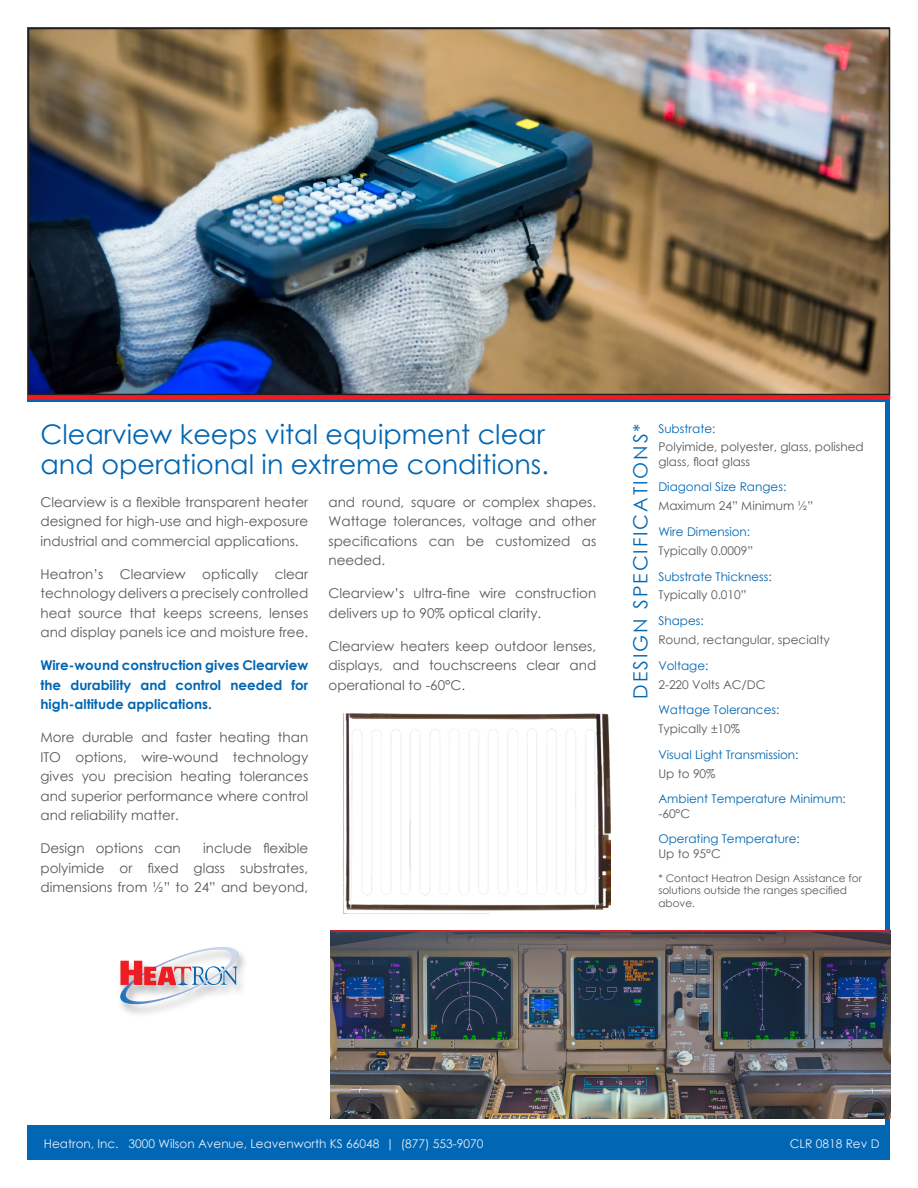
<style>
.page{position:relative;width:918px;height:1188px;background:#fff}
.page>*{position:absolute;margin:0;border:0;box-sizing:border-box;transform-origin:0 0}
.t1{font:27px/30px "Century Gothic";color:#0166b3}
.t2{font:19.5px "Century Gothic";letter-spacing:.1em;color:#0166b3}
.t3{font:13.5px/19.5px "Century Gothic";color:#57585a;text-align:justify}
.t4{font:700 13.5px/19.5px "Century Gothic";color:#0166b3;text-align:justify}
.t5{font:12px/14.4px "Century Gothic";color:#0166b3}
.t6{font:12px/14.4px "Century Gothic";color:#57585a}
.t7{font:12px "Century Gothic";color:#eaeef7}
.t8{font:10.5px/12.6px "Century Gothic";color:#57585a}
.s1{color:#57585a}
</style>
<div class="page">
<div style="left:28px;top:28px;width:862px;height:1132px;background:#0166b3"></div>
<div style="left:23px;top:402px;width:862px;height:723px;background:#fff"></div>
<img style="left:331px;top:932px;width:559px;height:187px">
<hr style="left:331px;top:930px;width:559px;height:2px;background:#ee1d23">
<div style="left:117px;top:945px;width:132px;height:73px;background:#57585a;opacity:.4"></div>
<svg style="left:117px;top:946px;width:124px;height:62px"></svg>
<img style="left:343px;top:714px;width:268px;height:200px">
<img style="left:31px;top:31px;width:856px;height:361px">
<div style="left:28px;top:28px;width:862px;height:367px;border:2px solid #231f20"></div>
<div style="left:27px;top:395px;width:863px;height:5px;background:#ee1d23"></div>
<p class="t1" style="left:40px;top:419px;width:510px">Clearview keeps vital equipment clear and operational in extreme conditions.</p>
<p class="t3" style="left:40px;top:492px;width:269px">Clearview is a flexible transparent heater designed for high-use and high-exposure industrial and commercial applications.</p>
<p class="t3" style="left:40px;top:564px;width:269px">Heatron’s Clearview optically clear technology delivers a precisely controlled heat source that keeps screens, lenses and display panels ice and moisture free.</p>
<p class="t4" style="left:40px;top:655px;width:269px">Wire-wound construction gives Clearview the durability and control needed for high-altitude applications.</p>
<p class="t3" style="left:40px;top:728px;width:269px">More durable and faster heating than ITO options, wire-wound technology gives you precision heating tolerances and superior performance where control and reliability matter.</p>
<p class="t3" style="left:40px;top:839px;width:142px">Design options can</p>
<p class="t3" style="left:328px;top:492px;width:269px">and round, square or complex shapes.<br>Wattage tolerances, voltage and other specifications can be customized as needed.</p>
<p class="t3" style="left:328px;top:584px;width:269px">Clearview’s ultra-fine wire construction delivers up to 90% optical clarity.</p>
<p class="t3" style="left:328px;top:636px;width:269px">Clearview heaters keep outdoor lenses, displays, and touchscreens clear and operational to -60°C.</p>
<p class="t3" style="left:40px;top:839px;width:269px;text-indent:163px">include flexible polyimide or fixed glass substrates, dimensions from ½” to 24” and beyond,</p>
<p class="t2" style="left:627px;top:699px;width:277px;rotate:-90deg">DESIGN SPECIFICATIONS*</p>
<p class="t5" style="left:658px;top:421px;width:59px">Substrate:</p>
<p class="t6" style="left:658px;top:440px;width:207px">Polyimide, polyester, glass, polished glass, float glass</p>
<p class="t5" style="left:658px;top:480px;width:129px">Diagonal Size Ranges:</p>
<p class="t6" style="left:658px;top:499px;width:157px">Maximum 24” Minimum ½”</p>
<p class="t5" style="left:658px;top:524px;width:93px">Wire Dimension:</p>
<p class="t6" style="left:658px;top:543px;width:97px">Typically 0.0009”</p>
<p class="t5" style="left:658px;top:569px;width:115px">Substrate Thickness:</p>
<p class="t6" style="left:658px;top:588px;width:90px">Typically 0.010”</p>
<p class="t5" style="left:658px;top:613px;width:47px">Shapes:</p>
<p class="t6" style="left:658px;top:632px;width:173px">Round, rectangular, specialty</p>
<p class="t5" style="left:658px;top:658px;width:52px">Voltage:</p>
<p class="t6" style="left:658px;top:677px;width:109px">2-220 Volts AC/DC</p>
<p class="t5" style="left:658px;top:702px;width:123px">Wattage Tolerances:</p>
<p class="t6" style="left:658px;top:721px;width:83px">Typically ±10%</p>
<p class="t5" style="left:658px;top:747px;width:142px">Visual Light Transmission:</p>
<p class="t6" style="left:658px;top:766px;width:59px">Up to 90%</p>
<p class="t5" style="left:658px;top:792px;width:189px">Ambient Temperature Minimum: <span class="s1">-60°C</span></p>
<p class="t5" style="left:658px;top:832px;width:143px">Operating Temperature:<br><span class="s1">Up to 95°C</span></p>
<p class="t8" style="left:658px;top:871px;width:205px">* Contact Heatron Design Assistance for solutions outside the ranges specified above.</p>
<p class="t7" style="left:44px;top:1135px;width:441px">Heatron, Inc. 3000 Wilson Avenue, Leavenworth KS 66048 | (877) 553-9070</p>
<p class="t7" style="left:790px;top:1135px;width:91px">CLR 0818 Rev D</p>
</div>
